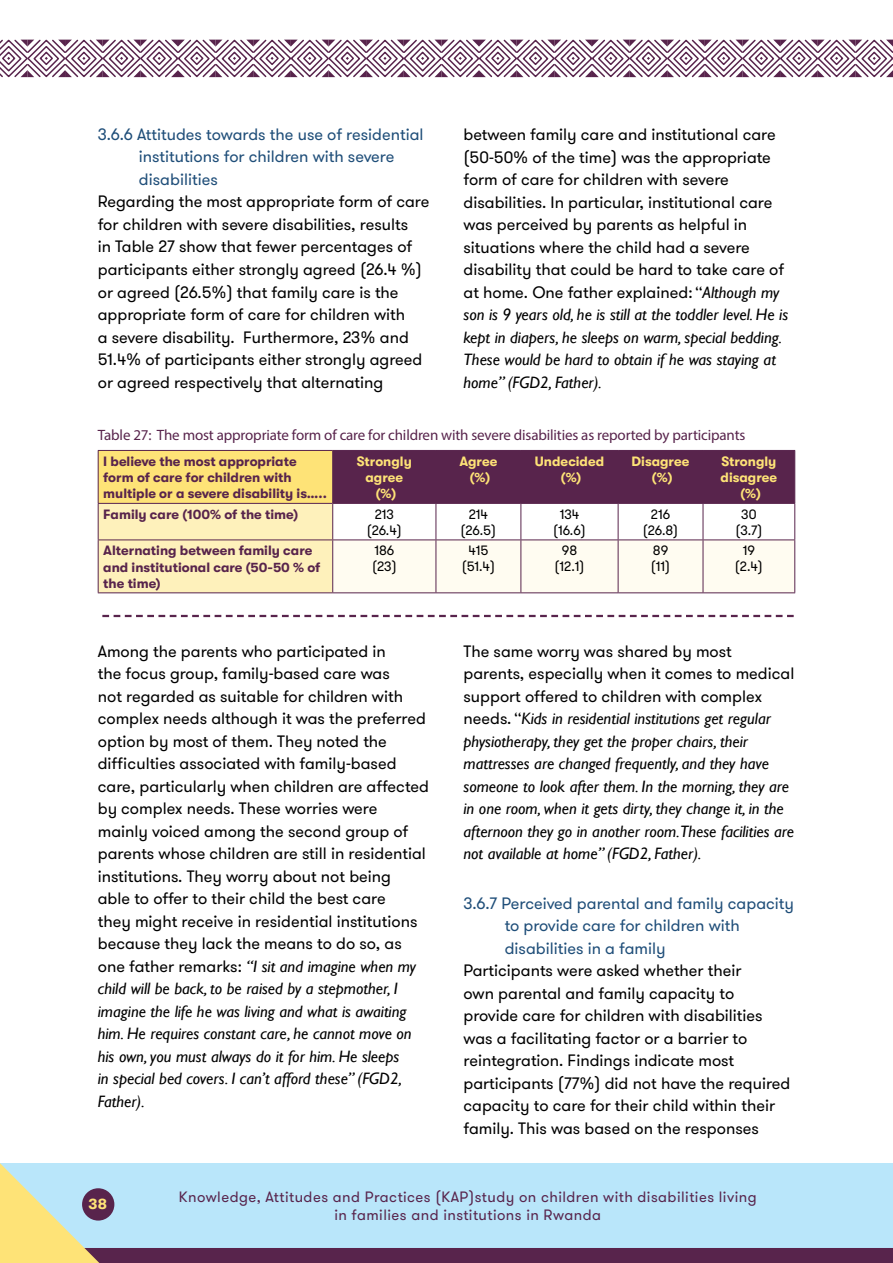
<style>
.page{position:relative;width:893px;height:1263px;background:#fff}
.page>*{position:absolute;margin:0;border:0;box-sizing:border-box;transform-origin:0 0}
.t1{font:16.5px/22.5px "GT Walsheim";color:#000}
.t2{font:italic 16.5px/22.5px "Gill Sans";color:#000}
.t3{font:16.5px/22.5px "GT Walsheim";color:#1f4e79}
.t4{font:15px/18px "GT Walsheim";letter-spacing:.03em;color:#58244c;text-align:center}
.t5{font:15px "Myriad Pro";letter-spacing:-.01em;color:#58244c}
.t6{font:700 15px "GT Walsheim";color:#fee377}
.t7{font:700 13.5px/16.2px "GT Walsheim";color:#58244c}
.t8{font:13.5px/16.2px "GT Walsheim";color:#000;text-align:center}
.t9{font:700 13.5px/16.2px "GT Walsheim";color:#fee377;text-align:center}
.s1{font-family:"Gill Sans"}
.s2{font-family:"Gill Sans";font-style:italic}
.s3{font-family:"GT Walsheim";font-style:normal}
.s4{font-style:normal}
</style>
<div class="page">
<svg style="left:0;top:1163px;width:893px;height:100px"></svg>
<div style="left:82px;top:1188px;width:32px;height:32px;background:#58244c;border-radius:50%"></div>
<svg style="left:0;top:39px;width:893px;height:39px"></svg>
<svg style="left:99px;top:451px;width:695px;height:141px"></svg>
<hr style="left:98px;top:450px;width:235px;height:1px;background:#58244c">
<hr style="left:98px;top:451px;width:1px;height:52px;background:#58244c">
<hr style="left:333px;top:450px;width:103px;height:1px;background:#58244c">
<hr style="left:332px;top:451px;width:1px;height:52px;background:#58244c">
<hr style="left:436px;top:450px;width:85px;height:1px;background:#58244c">
<hr style="left:436px;top:451px;width:1px;height:52px;background:#58244c">
<hr style="left:521px;top:450px;width:97px;height:1px;background:#58244c">
<hr style="left:520px;top:451px;width:1px;height:52px;background:#58244c">
<hr style="left:618px;top:450px;width:85px;height:1px;background:#58244c">
<hr style="left:618px;top:451px;width:1px;height:52px;background:#58244c">
<hr style="left:703px;top:450px;width:92px;height:1px;background:#58244c">
<hr style="left:703px;top:451px;width:1px;height:52px;background:#58244c">
<hr style="left:794px;top:451px;width:1px;height:52px;background:#58244c">
<hr style="left:98px;top:503px;width:235px;height:1px;background:#58244c">
<hr style="left:98px;top:504px;width:1px;height:35px;background:#58244c">
<hr style="left:333px;top:503px;width:103px;height:1px;background:#58244c">
<hr style="left:332px;top:504px;width:1px;height:35px;background:#58244c">
<hr style="left:436px;top:503px;width:85px;height:1px;background:#58244c">
<hr style="left:436px;top:504px;width:1px;height:35px;background:#58244c">
<hr style="left:521px;top:503px;width:97px;height:1px;background:#58244c">
<hr style="left:520px;top:504px;width:1px;height:35px;background:#58244c">
<hr style="left:618px;top:503px;width:85px;height:1px;background:#58244c">
<hr style="left:618px;top:504px;width:1px;height:35px;background:#58244c">
<hr style="left:703px;top:503px;width:92px;height:1px;background:#58244c">
<hr style="left:703px;top:504px;width:1px;height:35px;background:#58244c">
<hr style="left:794px;top:504px;width:1px;height:35px;background:#58244c">
<hr style="left:98px;top:539px;width:235px;height:1px;background:#58244c">
<hr style="left:98px;top:540px;width:1px;height:52px;background:#58244c">
<hr style="left:333px;top:539px;width:103px;height:1px;background:#58244c">
<hr style="left:332px;top:540px;width:1px;height:52px;background:#58244c">
<hr style="left:436px;top:539px;width:85px;height:1px;background:#58244c">
<hr style="left:436px;top:540px;width:1px;height:52px;background:#58244c">
<hr style="left:521px;top:539px;width:97px;height:1px;background:#58244c">
<hr style="left:520px;top:540px;width:1px;height:52px;background:#58244c">
<hr style="left:618px;top:539px;width:85px;height:1px;background:#58244c">
<hr style="left:618px;top:540px;width:1px;height:52px;background:#58244c">
<hr style="left:703px;top:539px;width:92px;height:1px;background:#58244c">
<hr style="left:703px;top:540px;width:1px;height:52px;background:#58244c">
<hr style="left:794px;top:540px;width:1px;height:52px;background:#58244c">
<hr style="left:98px;top:592px;width:235px;height:1px;background:#58244c">
<hr style="left:333px;top:592px;width:103px;height:1px;background:#58244c">
<hr style="left:436px;top:592px;width:85px;height:1px;background:#58244c">
<hr style="left:521px;top:592px;width:97px;height:1px;background:#58244c">
<hr style="left:618px;top:592px;width:85px;height:1px;background:#58244c">
<hr style="left:703px;top:592px;width:92px;height:1px;background:#58244c">
<svg style="left:102px;top:615px;width:692px;height:2px"></svg>
<p class="t3" style="left:139px;top:123px;width:286px;text-indent:-41px">3.6.6 Attitudes towards the use of residential institutions for children with severe disabilities</p>
<p class="t1" style="left:98px;top:191px;width:333px">Regarding the most appropriate form of care for children with severe disabilities, results<br>in Table 27 show that fewer percentages of participants either strongly agreed (26.4 %) or agreed (26.5%) that family care is the appropriate form of care for children with<br>a severe disability. Furthermore, 23% and 51.4% of participants either strongly agreed or agreed respectively that alternating</p>
<p class="t1" style="left:463px;top:123px;width:322px">between family care and institutional care (50-50% of the time) was the appropriate form of care for children with severe disabilities. In particular, institutional care was perceived by parents as helpful in situations where the child had a severe disability that could be hard to take care of at home. One father explained: <span class="s1">“</span><span class="s2">Although my</span></p>
<p class="t2" style="left:463px;top:304px;width:326px">son is 9 years old, he is still at the toddler level. He is kept in diapers, he sleeps on warm, special bedding.<br>These would be hard to obtain if he was staying at home” (FGD2, Father).</p>
<p class="t5" style="left:98px;top:425px;width:649px">Table 27: The most appropriate form of care for children with severe disabilities as reported by participants</p>
<p class="t7" style="left:103px;top:453px;width:225px">I believe the most appropriate form of care for children with multiple or a severe disability is…..</p>
<p class="t9" style="left:357px;top:453px;width:57px">Strongly agree (%)</p>
<p class="t9" style="left:459px;top:453px;width:40px">Agree (%)</p>
<p class="t9" style="left:535px;top:453px;width:71px">Undecided (%)</p>
<p class="t9" style="left:632px;top:453px;width:59px">Disagree (%)</p>
<p class="t9" style="left:721px;top:453px;width:58px">Strongly disagree (%)</p>
<p class="t7" style="left:103px;top:506px;width:196px">Family care (100% of the time)</p>
<p class="t8" style="left:367px;top:506px;width:36px">213 (26.4)</p>
<p class="t8" style="left:461px;top:506px;width:37px">214 (26.5)</p>
<p class="t8" style="left:553px;top:506px;width:34px">134 (16.6)</p>
<p class="t8" style="left:643px;top:506px;width:37px">216 (26.8)</p>
<p class="t8" style="left:735px;top:506px;width:28px">30 (3.7)</p>
<p class="t7" style="left:103px;top:543px;width:219px">Alternating between family care and institutional care (50-50 % of the time)</p>
<p class="t8" style="left:372px;top:543px;width:26px;text-align:left">186 (23)</p>
<p class="t8" style="left:462px;top:543px;width:35px">415 (51.4)</p>
<p class="t8" style="left:555px;top:543px;width:31px">98 (12.1)</p>
<p class="t8" style="left:651px;top:543px;width:21px;text-align:left">89 (11)</p>
<p class="t8" style="left:735px;top:543px;width:29px">19 (2.4)</p>
<p class="t1" style="left:98px;top:640px;width:333px">Among the parents who participated in<br>the focus group, family-based care was<br>not regarded as suitable for children with complex needs although it was the preferred option by most of them. They noted the difficulties associated with family-based care, particularly when children are affected by complex needs. These worries were mainly voiced among the second group of parents whose children are still in residential institutions. They worry about not being<br>able to offer to their child the best care<br>they might receive in residential institutions because they lack the means to do so, as</p>
<p class="t2" style="left:98px;top:955px;width:320px"><span class="s3">one father remarks:</span> “I sit and imagine when my child will be back, to be raised by a stepmother, I imagine the life he was living and what is awaiting him. He requires constant care, he cannot move on his own, you must always do it for him. He sleeps<br>in special bed covers. I can’t afford these” (FGD2, Father).</p>
<p class="t1" style="left:463px;top:640px;width:332px">The same worry was shared by most parents, especially when it comes to medical support offered to children with complex</p>
<p class="t2" style="left:463px;top:708px;width:332px"><span class="s3">needs.</span> <span class="s4">“</span>Kids in residential institutions get regular physiotherapy, they get the proper chairs, their mattresses are changed frequently, and they have someone to look after them. In the morning, they are in one room, when it gets dirty, they change it, in the afternoon they go in another room.These facilities are not available at home” (FGD2, Father).</p>
<p class="t3" style="left:505px;top:892px;width:291px;text-indent:-41px">3.6.7 Perceived parental and family capacity to provide care for children with disabilities in a family</p>
<p class="t1" style="left:463px;top:959px;width:328px">Participants were asked whether their<br>own parental and family capacity to provide care for children with disabilities was a facilitating factor or a barrier to reintegration. Findings indicate most participants (77%) did not have the required capacity to care for their child within their family. This was based on the responses</p>
<p class="t6" style="left:89px;top:1196px;width:20px">38</p>
<p class="t4" style="left:179px;top:1188px;width:579px">Knowledge, Attitudes and Practices (KAP)study on children with disabilities living in families and institutions in Rwanda</p>
</div>
